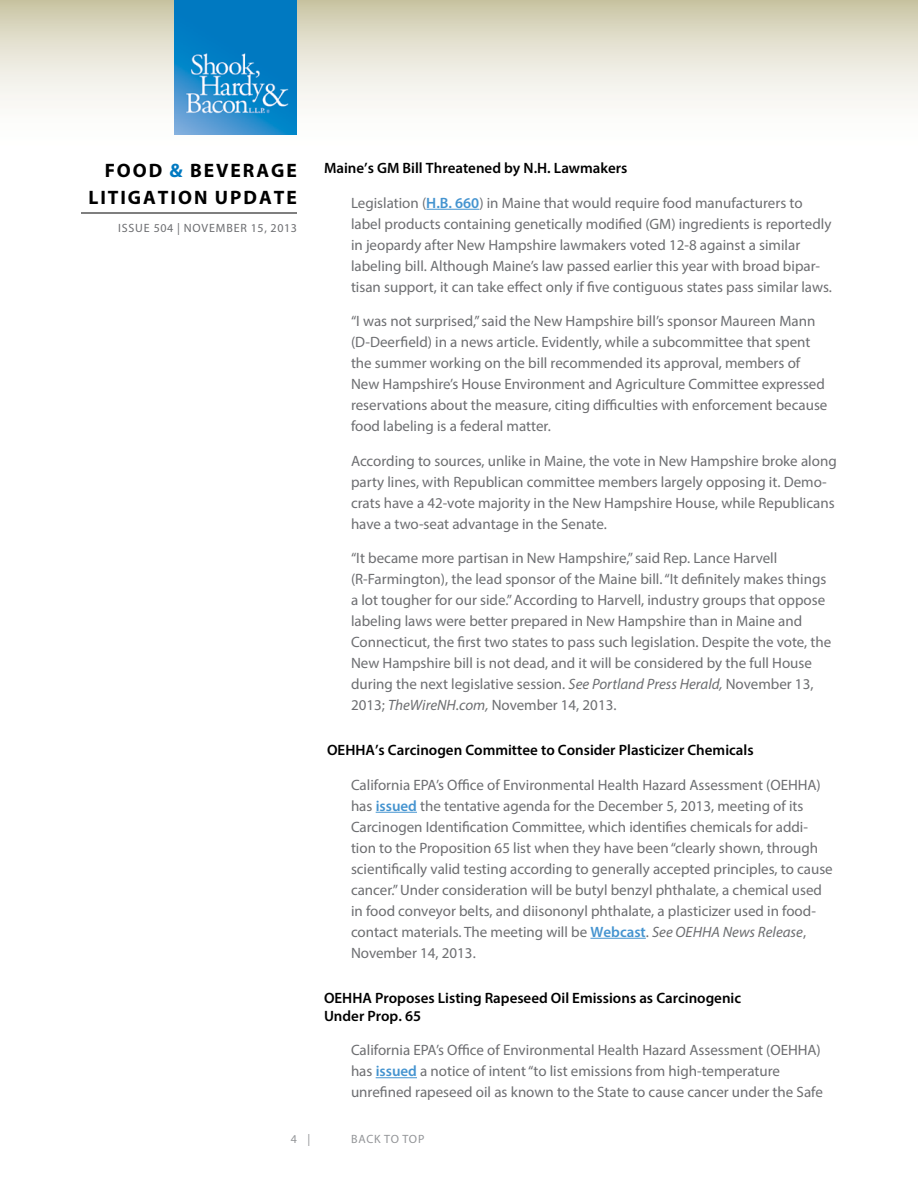
<style>
.page{position:relative;width:918px;height:1188px;background:#fff}
.page>*{position:absolute;margin:0;border:0;box-sizing:border-box;transform-origin:0 0}
.t1{font:700 19.5px/27px "Myriad Pro";letter-spacing:.1em;color:#000;text-align:right}
.Body{font:15px/21px "Myriad Pro";color:#6d6e71}
.Subhead{font:600 15px/18px "Myriad Pro";color:#000}
.t2{font:12px "Myriad Pro";letter-spacing:.07em;color:#6d6e71}
.t3{font:12px "Myriad Pro";letter-spacing:.06em;color:#939598}
.s1{color:#0079c1}
.s2{font-weight:600;color:#4594d0}
.s3{font-style:italic}
</style>
<div class="page">
<svg style="left:0;top:0;width:918px;height:135px"></svg>
<hr style="left:81px;top:213px;width:216px;height:1px;background:#000">
<img style="left:175px;top:0;width:122px;height:135px">
<hr style="left:426px;top:209px;width:53px;height:1px;background:#4594d0">
<hr style="left:376px;top:812px;width:41px;height:1px;background:#4594d0">
<hr style="left:590px;top:938px;width:56px;height:1px;background:#4594d0">
<hr style="left:376px;top:1077px;width:41px;height:1px;background:#4594d0">
<h1 class="t1" style="left:88px;top:156px;width:210px">FOOD <span class="s1">&amp;</span> BEVERAGE<br>LITIGATION UPDATE</h1>
<p class="t2" style="left:118px;top:221px;width:180px">ISSUE 504 | NOVEMBER 15, 2013</p>
<p class="Subhead" style="left:324px;top:159px;width:305px">Maine’s GM Bill Threatened by N.H. Lawmakers</p>
<p class="Body" style="left:351px;top:192px;width:482px">Legislation (<span class="s2">H.B. 660</span>) in Maine that would require food manufacturers to label products containing genetically modified (GM) ingredients is reportedly in jeopardy after New Hampshire lawmakers voted 12-8 against a similar labeling bill. Although Maine’s law passed earlier this year with broad bipar&shy;tisan support, it can take effect only if five contiguous states pass similar laws.</p>
<p class="Body" style="left:351px;top:310px;width:478px">“I was not surprised,” said the New Hampshire bill’s sponsor Maureen Mann (D-Deerfield) in a news article. Evidently, while a subcommittee that spent the summer working on the bill recommended its approval, members of New Hampshire’s House Environment and Agriculture Committee expressed reservations about the measure, citing difficulties with enforcement because food labeling is a federal matter.</p>
<p class="Body" style="left:351px;top:450px;width:487px">According to sources, unlike in Maine, the vote in New Hampshire broke along party lines, with Republican committee members largely opposing it. Demo&shy;crats have a 42-vote majority in the New Hampshire House, while Republicans have a two-seat advantage in the Senate.</p>
<p class="Body" style="left:351px;top:547px;width:482px">“It became more partisan in New Hampshire,” said Rep. Lance Harvell (R-Farmington), the lead sponsor of the Maine bill. “It definitely makes things a lot tougher for our side.” According to Harvell, industry groups that oppose labeling laws were better prepared in New Hampshire than in Maine and Connecticut, the first two states to pass such legislation. Despite the vote, the New Hampshire bill is not dead, and it will be considered by the full House during the next legislative session. <span class="s3">See Portland Press Herald,</span> November 13, 2013; <span class="s3">TheWireNH.com,</span> November 14, 2013.</p>
<p class="Subhead" style="left:327px;top:741px;width:428px">OEHHA’s Carcinogen Committee to Consider Plasticizer Chemicals</p>
<p class="Body" style="left:351px;top:774px;width:483px">California EPA’s Office of Environmental Health Hazard Assessment (OEHHA) has <span class="s2">issued</span> the tentative agenda for the December 5, 2013, meeting of its Carcinogen Identification Committee, which identifies chemicals for addi&shy;tion to the Proposition 65 list when they have been “clearly shown, through scientifically valid testing according to generally accepted principles, to cause cancer.” Under consideration will be butyl benzyl phthalate, a chemical used in food conveyor belts, and diisononyl phthalate, a plasticizer used in food&shy;contact materials. The meeting will be <span class="s2">Webcast</span>. <span class="s3">See OEHHA News Release</span>, November 14, 2013.</p>
<p class="Subhead" style="left:324px;top:988px;width:419px">OEHHA Proposes Listing Rapeseed Oil Emissions as Carcinogenic<br>Under Prop. 65</p>
<p class="Body" style="left:351px;top:1039px;width:473px">California EPA’s Office of Environmental Health Hazard Assessment (OEHHA) has <span class="s2">issued</span> a notice of intent “to list emissions from high-temperature unrefined rapeseed oil as known to the State to cause cancer under the Safe</p>
<p class="t3" style="left:291px;top:1132px;width:21px">4 |</p>
<p class="t3" style="left:351px;top:1132px;width:75px">BACK TO TOP</p>
</div>
